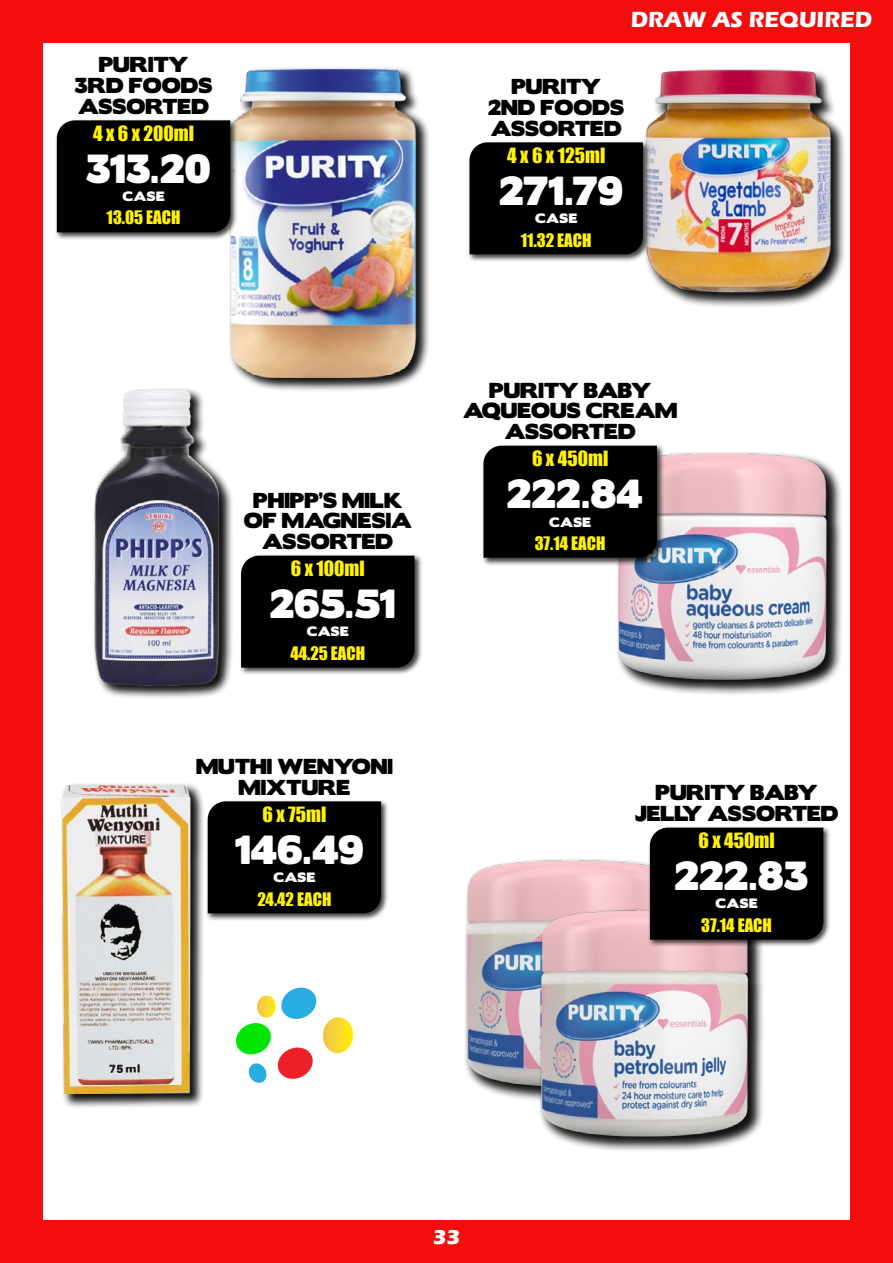
<style>
.page{position:relative;width:893px;height:1263px;background:#f30d0d}
.page>*{position:absolute;margin:0;border:0;box-sizing:border-box;transform-origin:0 0}
.t1{font:36.15px "Boris Black Bloxx";letter-spacing:-.005em;color:#fff}
.t2{font:700 22.5px "Eras ITC";color:#fff}
.t3{font:700 21px "Eras ITC";color:#fff}
.t4{font:19.35px/20.5px "Boris Black Bloxx";color:#000;text-align:center}
.t5{font:19.35px "Impact";color:#fff200}
.t6{font:17.1px "Impact";color:#fff200}
.t7{font:12.15px "Boris Black Bloxx";letter-spacing:.04em;color:#fff}
</style>
<div class="page">
<div style="left:43px;top:43px;width:807px;height:1177px;background:#fff"></div>
<img style="left:93px;top:388px;width:140px;height:305px">
<div style="left:228px;top:66px;width:203px;height:327px;background:#000;opacity:.93"></div>
<img style="left:228px;top:70px;width:201px;height:308px">
<div style="left:643px;top:68px;width:203px;height:240px;background:#000;opacity:.93"></div>
<img style="left:643px;top:70px;width:203px;height:223px">
<div style="left:468px;top:141px;width:183px;height:121px;background:#000;opacity:.75"></div>
<div style="left:469px;top:142px;width:174px;height:112px;background:#000"></div>
<div style="left:55px;top:119px;width:183px;height:121px;background:#000;opacity:.75"></div>
<div style="left:57px;top:120px;width:173px;height:112px;background:#000"></div>
<div style="left:239px;top:554px;width:183px;height:121px;background:#000;opacity:.75"></div>
<div style="left:241px;top:556px;width:173px;height:112px;background:#000"></div>
<div style="left:464px;top:858px;width:226px;height:244px;background:#000;opacity:.93"></div>
<img style="left:464px;top:861px;width:184px;height:226px">
<div style="left:538px;top:907px;width:226px;height:245px;background:#000;opacity:.93"></div>
<img style="left:531px;top:910px;width:226px;height:226px">
<div style="left:648px;top:826px;width:183px;height:121px;background:#000;opacity:.75"></div>
<div style="left:650px;top:828px;width:173px;height:112px;background:#000"></div>
<div style="left:206px;top:800px;width:183px;height:121px;background:#000;opacity:.75"></div>
<div style="left:232px;top:801px;width:149px;height:112px;background:#000"></div>
<div style="left:59px;top:782px;width:146px;height:327px;background:#000;opacity:.93"></div>
<img style="left:59px;top:785px;width:173px;height:309px">
<div style="left:615px;top:450px;width:228px;height:246px;background:#000;opacity:.93"></div>
<img style="left:615px;top:453px;width:220px;height:226px">
<div style="left:482px;top:444px;width:183px;height:121px;background:#000;opacity:.75"></div>
<div style="left:483px;top:446px;width:174px;height:112px;background:#000"></div>
<svg style="left:236px;top:987px;width:117px;height:96px"></svg>
<p class="t4" style="left:75px;top:55px;width:139px">PURITY<br>3RD FOODS<br>ASSORTED</p>
<p class="t5" style="left:93px;top:118px;width:103px">4 x 6 x 200ml</p>
<h1 class="t1" style="left:86px;top:142px;width:126px">313.20</h1>
<p class="t7" style="left:122px;top:187px;width:44px">CASE</p>
<p class="t6" style="left:107px;top:204px;width:76px">13.05 EACH</p>
<p class="t2" style="left:631px;top:7px;width:243px">DRAW AS REQUIRED</p>
<p class="t4" style="left:488px;top:77px;width:138px">PURITY<br>2ND FOODS<br>ASSORTED</p>
<p class="t5" style="left:507px;top:140px;width:100px">4 x 6 x 125ml</p>
<h1 class="t1" style="left:499px;top:164px;width:125px">271.79</h1>
<p class="t7" style="left:535px;top:209px;width:44px">CASE</p>
<p class="t6" style="left:521px;top:227px;width:72px">11.32 EACH</p>
<p class="t4" style="left:244px;top:490px;width:169px">PHIPP’S MILK<br>OF MAGNESIA<br>ASSORTED</p>
<p class="t5" style="left:291px;top:553px;width:75px">6 x 100ml</p>
<h1 class="t1" style="left:270px;top:577px;width:127px">265.51</h1>
<p class="t7" style="left:307px;top:622px;width:44px">CASE</p>
<p class="t6" style="left:290px;top:640px;width:76px">44.25 EACH</p>
<p class="t4" style="left:196px;top:757px;width:198px">MUTHI WENYONI<br>MIXTURE</p>
<p class="t5" style="left:263px;top:799px;width:65px">6 x 75ml</p>
<h1 class="t1" style="left:235px;top:822px;width:131px">146.49</h1>
<p class="t7" style="left:273px;top:868px;width:44px">CASE</p>
<p class="t6" style="left:257px;top:885px;width:76px">24.42 EACH</p>
<p class="t4" style="left:463px;top:381px;width:216px">PURITY BABY<br>AQUEOUS CREAM<br>ASSORTED</p>
<p class="t5" style="left:532px;top:443px;width:78px">6 x 450ml</p>
<h1 class="t1" style="left:507px;top:467px;width:138px">222.84</h1>
<p class="t7" style="left:549px;top:512px;width:44px">CASE</p>
<p class="t6" style="left:535px;top:530px;width:72px">37.14 EACH</p>
<p class="t4" style="left:635px;top:783px;width:205px">PURITY BABY<br>JELLY ASSORTED</p>
<p class="t5" style="left:698px;top:825px;width:78px">6 x 450ml</p>
<h1 class="t1" style="left:674px;top:849px;width:135px">222.83</h1>
<p class="t7" style="left:715px;top:894px;width:44px">CASE</p>
<p class="t6" style="left:701px;top:912px;width:72px">37.14 EACH</p>
<p class="t3" style="left:433px;top:1225px;width:29px">33</p>
</div>
